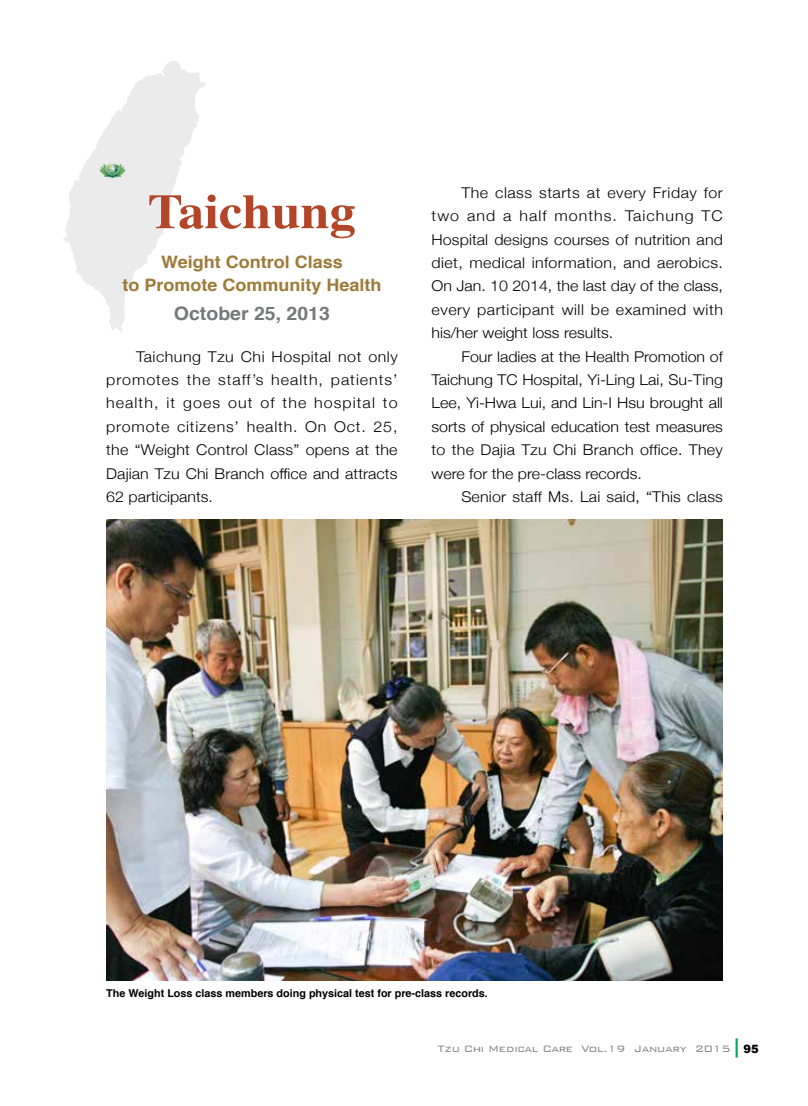
<style>
.page{position:relative;width:808px;height:1106px;background:#fff}
.page>*{position:absolute;margin:0;border:0;box-sizing:border-box;transform-origin:0 0}
.t1{font:700 48.6px "Times";color:#b34529;scale:1.08 1}
.t2{font:700 18.6px "Helvetica";color:#77787b;scale:1.05 1}
.t3{font:700 17.1px/23.4px "Helvetica";color:#9e7a38;text-align:center;scale:1.05 1}
.t4{font:300 14.85px/23.4px "Helvetica Neue";letter-spacing:.005em;color:#000;text-align:justify;scale:1.08 1}
.t5{font:300 12.3px "Bank Gothic BT";letter-spacing:-.03em;color:#828486}
.t6{font:700 10.8px "Helvetica";color:#000}
</style>
<div class="page">
<svg style="left:63px;top:61px;width:143px;height:272px"></svg>
<img style="left:100px;top:164px;width:25px;height:13px">
<img style="left:106px;top:519px;width:617px;height:461px">
<hr style="left:735px;top:1038px;width:3px;height:19px;background:#00a650">
<h1 class="t1" style="left:148px;top:165px;width:194px">Taichung</h1>
<p class="t3" style="left:122px;top:250px;width:248px">Weight Control Class<br>to Promote Community Health</p>
<p class="t2" style="left:174px;top:298px;width:150px">October 25, 2013</p>
<p class="t4" style="left:106px;top:344px;width:271px;text-indent:30px">Taichung Tzu Chi Hospital not only promotes the staff’s health, patients’ health, it goes out of the hospital to promote citizens’ health. On Oct. 25, the “Weight Control Class” opens at the Dajian Tzu Chi Branch office and attracts 62 participants.</p>
<p class="t4" style="left:432px;top:180px;width:271px;text-indent:30px">The class starts at every Friday for two and a half months. Taichung TC Hospital designs courses of nutrition and diet, medical information, and aerobics.<br>On Jan. 10 2014, the last day of the class, every participant will be examined with his/her weight loss results.</p>
<p class="t4" style="left:432px;top:344px;width:271px;text-indent:30px">Four ladies at the Health Promotion of Taichung TC Hospital, Yi-Ling Lai, Su-Ting Lee, Yi-Hwa Lui, and Lin-I Hsu brought all sorts of physical education test measures to the Dajia Tzu Chi Branch office. They were for the pre-class records.</p>
<p class="t4" style="left:461px;top:484px;width:244px">Senior staff Ms. Lai said, “This class</p>
<p class="t6" style="left:106px;top:984px;width:383px">The Weight Loss class members doing physical test for pre-class records.</p>
<p class="t5" style="left:438px;top:1041px;width:323px">Tzu Chi Medical Care Vol.19 January 2015 <sub>95</sub></p>
</div>
